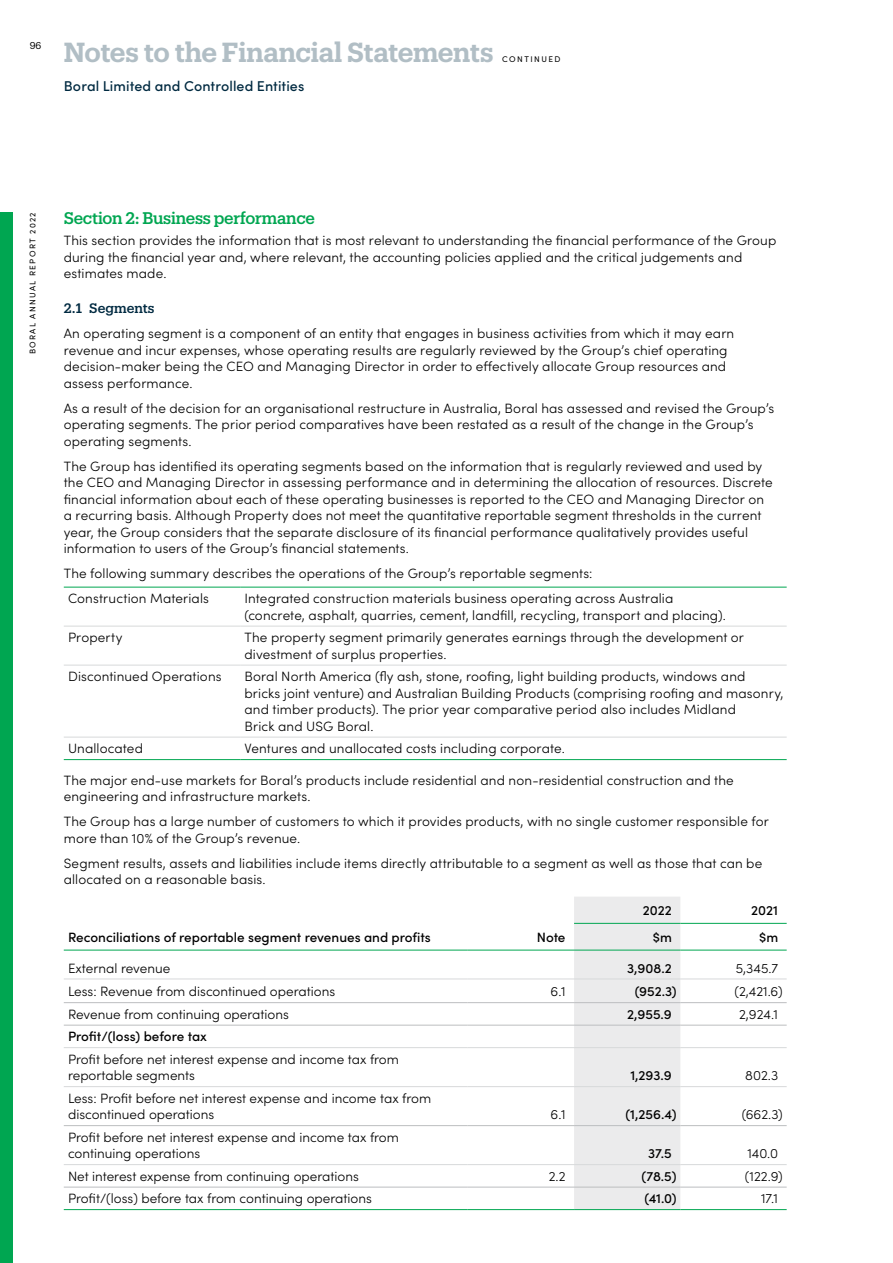
<style>
.page{position:relative;width:893px;height:1263px;background:#fff}
.page>*{position:absolute;margin:0;border:0;box-sizing:border-box;transform-origin:0 0}
.t1{font:600 27px "Produkt";letter-spacing:-.015em;color:#b1bec5}
.t2{font:500 16.5px "Produkt";letter-spacing:-.015em;color:#00a651}
.t3{font:500 14.25px "Sofia Pro";letter-spacing:.005em;color:#002a41}
.t4{font:300 13.5px/16.5px "Sofia Pro";letter-spacing:.01em;color:#000}
.t5{font:500 13.5px "Sofia Pro";color:#000}
.t6{font:500 13.5px "Produkt";color:#002a41}
.t7{font:9.75px "Produkt";color:#000}
.t8{font:8.25px "Sofia Pro";letter-spacing:.16em;color:#000}
.t9{font:8.25px "Sofia Pro";letter-spacing:.18em;color:#000}
</style>
<div class="page">
<hr style="left:64px;top:759px;width:176px;height:1px;background:#00a651">
<hr style="left:240px;top:759px;width:547px;height:1px;background:#00a651">
<hr style="left:64px;top:587px;width:176px;height:1px;background:#00a651">
<hr style="left:64px;top:626px;width:176px;height:1px;background:#d7d9da">
<hr style="left:240px;top:626px;width:547px;height:1px;background:#d7d9da">
<hr style="left:64px;top:665px;width:176px;height:1px;background:#d7d9da">
<hr style="left:64px;top:737px;width:176px;height:1px;background:#d7d9da">
<hr style="left:240px;top:587px;width:547px;height:1px;background:#00a651">
<hr style="left:240px;top:665px;width:547px;height:1px;background:#d7d9da">
<hr style="left:240px;top:737px;width:547px;height:1px;background:#d7d9da">
<div style="left:574px;top:897px;width:106px;height:312px;background:#ebebec"></div>
<hr style="left:64px;top:1164px;width:404px;height:1px;background:#d7d9da">
<hr style="left:64px;top:1125px;width:404px;height:1px;background:#bcbec0">
<hr style="left:64px;top:1086px;width:404px;height:1px;background:#d7d9da">
<hr style="left:64px;top:1047px;width:404px;height:1px;background:#d7d9da">
<hr style="left:64px;top:1025px;width:404px;height:1px;background:#bcbec0">
<hr style="left:64px;top:1002px;width:404px;height:1px;background:#bcbec0">
<hr style="left:64px;top:979px;width:404px;height:1px;background:#d7d9da">
<hr style="left:468px;top:1164px;width:106px;height:1px;background:#d7d9da">
<hr style="left:468px;top:1125px;width:106px;height:1px;background:#bcbec0">
<hr style="left:468px;top:1086px;width:106px;height:1px;background:#d7d9da">
<hr style="left:468px;top:1047px;width:106px;height:1px;background:#d7d9da">
<hr style="left:468px;top:1025px;width:106px;height:1px;background:#bcbec0">
<hr style="left:468px;top:1002px;width:106px;height:1px;background:#bcbec0">
<hr style="left:468px;top:979px;width:106px;height:1px;background:#d7d9da">
<hr style="left:574px;top:1164px;width:106px;height:1px;background:#d7d9da">
<hr style="left:574px;top:1125px;width:106px;height:1px;background:#bcbec0">
<hr style="left:574px;top:1086px;width:106px;height:1px;background:#d7d9da">
<hr style="left:574px;top:1047px;width:106px;height:1px;background:#d7d9da">
<hr style="left:574px;top:1025px;width:106px;height:1px;background:#bcbec0">
<hr style="left:574px;top:1002px;width:106px;height:1px;background:#bcbec0">
<hr style="left:574px;top:979px;width:106px;height:1px;background:#d7d9da">
<hr style="left:574px;top:950px;width:106px;height:1px;background:#00a651">
<hr style="left:574px;top:923px;width:106px;height:1px;background:#00a651">
<hr style="left:680px;top:1164px;width:107px;height:1px;background:#d7d9da">
<hr style="left:680px;top:1125px;width:107px;height:1px;background:#bcbec0">
<hr style="left:680px;top:1086px;width:107px;height:1px;background:#d7d9da">
<hr style="left:680px;top:1047px;width:107px;height:1px;background:#d7d9da">
<hr style="left:680px;top:1025px;width:107px;height:1px;background:#bcbec0">
<hr style="left:680px;top:1002px;width:107px;height:1px;background:#bcbec0">
<hr style="left:680px;top:979px;width:107px;height:1px;background:#d7d9da">
<hr style="left:680px;top:950px;width:107px;height:1px;background:#00a651">
<hr style="left:680px;top:923px;width:107px;height:1px;background:#00a651">
<hr style="left:468px;top:950px;width:106px;height:1px;background:#00a651">
<hr style="left:64px;top:950px;width:404px;height:1px;background:#00a651">
<hr style="left:64px;top:1209px;width:404px;height:1px;background:#00a651">
<hr style="left:468px;top:1209px;width:106px;height:1px;background:#00a651">
<hr style="left:680px;top:1209px;width:107px;height:1px;background:#00a651">
<hr style="left:64px;top:1187px;width:404px;height:1px;background:#bcbec0">
<hr style="left:468px;top:1187px;width:106px;height:1px;background:#bcbec0">
<hr style="left:574px;top:1187px;width:106px;height:1px;background:#bcbec0">
<hr style="left:680px;top:1187px;width:107px;height:1px;background:#bcbec0">
<hr style="left:574px;top:1209px;width:106px;height:1px;background:#00a651">
<div style="left:0;top:213px;width:13px;height:1050px;background:#00a651"></div>
<p class="t7" style="left:30px;top:39px;width:13px">96</p>
<h1 class="t1" style="left:64px;top:33px;width:431px">Notes to the Financial Statements</h1>
<p class="t3" style="left:64px;top:76px;width:242px">Boral Limited and Controlled Entities</p>
<p class="t9" style="left:502px;top:53px;width:60px">CONTINUED</p>
<p class="t8" style="left:27px;top:354px;width:143px;rotate:-90deg">BORAL ANNUAL REPORT 2022</p>
<p class="t2" style="left:64px;top:207px;width:253px">Section 2: Business performance</p>
<p class="t4" style="left:64px;top:231px;width:714px">This section provides the information that is most relevant to understanding the financial performance of the Group during the financial year and, where relevant, the accounting policies applied and the critical judgements and estimates made.</p>
<p class="t6" style="left:64px;top:299px;width:92px">2.1 Segments</p>
<p class="t4" style="left:64px;top:324px;width:672px">An operating segment is a component of an entity that engages in business activities from which it may earn revenue and incur expenses, whose operating results are regularly reviewed by the Group’s chief operating decision-maker being the CEO and Managing Director in order to effectively allocate Group resources and assess performance.</p>
<p class="t4" style="left:64px;top:399px;width:712px">As a result of the decision for an organisational restructure in Australia, Boral has assessed and revised the Group’s operating segments. The prior period comparatives have been restated as a result of the change in the Group’s operating segments.</p>
<p class="t4" style="left:64px;top:457px;width:710px">The Group has identified its operating segments based on the information that is regularly reviewed and used by the CEO and Managing Director in assessing performance and in determining the allocation of resources. Discrete financial information about each of these operating businesses is reported to the CEO and Managing Director on a recurring basis. Although Property does not meet the quantitative reportable segment thresholds in the current year, the Group considers that the separate disclosure of its financial performance qualitatively provides useful information to users of the Group’s financial statements.</p>
<p class="t4" style="left:68px;top:560px;width:526px;line-height:25px;text-indent:-4px">The following summary describes the operations of the Group’s reportable segments:<br>Construction Materials</p>
<p class="t4" style="left:244px;top:589px;width:483px">Integrated construction materials business operating across Australia (concrete, asphalt, quarries, cement, landfill, recycling, transport and placing).</p>
<p class="t4" style="left:68px;top:628px;width:56px">Property</p>
<p class="t4" style="left:244px;top:628px;width:501px">The property segment primarily generates earnings through the development or divestment of surplus properties.</p>
<p class="t4" style="left:68px;top:667px;width:155px">Discontinued Operations</p>
<p class="t4" style="left:244px;top:667px;width:540px">Boral North America (fly ash, stone, roofing, light building products, windows and bricks joint venture) and Australian Building Products (comprising roofing and masonry, and timber products). The prior year comparative period also includes Midland<br>Brick and USG Boral.</p>
<p class="t4" style="left:68px;top:739px;width:76px">Unallocated</p>
<p class="t4" style="left:244px;top:739px;width:322px">Ventures and unallocated costs including corporate.</p>
<p class="t4" style="left:64px;top:771px;width:672px">The major end-use markets for Boral’s products include residential and non-residential construction and the engineering and infrastructure markets.</p>
<p class="t4" style="left:64px;top:813px;width:706px">The Group has a large number of customers to which it provides products, with no single customer responsible for more than 10% of the Group’s revenue.</p>
<p class="t4" style="left:64px;top:854px;width:700px">Segment results, assets and liabilities include items directly attributable to a segment as well as those that can be allocated on a reasonable basis.</p>
<p class="t5" style="left:643px;top:900px;width:31px">2022</p>
<p class="t5" style="left:751px;top:900px;width:28px">2021</p>
<p class="t5" style="left:68px;top:927px;width:364px">Reconciliations of reportable segment revenues and profits</p>
<p class="t5" style="left:537px;top:927px;width:30px">Note</p>
<p class="t5" style="left:653px;top:927px;width:21px">$m</p>
<p class="t5" style="left:759px;top:927px;width:21px">$m</p>
<p class="t4" style="left:68px;top:959px;width:104px">External revenue</p>
<p class="t5" style="left:627px;top:958px;width:46px">3,908.2</p>
<p class="t4" style="left:736px;top:959px;width:44px">5,345.7</p>
<p class="t4" style="left:68px;top:982px;width:269px">Less: Revenue from discontinued operations</p>
<p class="t4" style="left:551px;top:982px;width:16px">6.1</p>
<p class="t5" style="left:635px;top:981px;width:43px">(952.3)</p>
<p class="t4" style="left:734px;top:982px;width:50px">(2,421.6)</p>
<p class="t4" style="left:68px;top:1005px;width:222px">Revenue from continuing operations</p>
<p class="t5" style="left:627px;top:1004px;width:46px">2,955.9</p>
<p class="t4" style="left:739px;top:1005px;width:41px">2,924.1</p>
<p class="t5" style="left:68px;top:1026px;width:140px">Profit/(loss) before tax</p>
<p class="t4" style="left:68px;top:1050px;width:332px">Profit before net interest expense and income tax from reportable segments</p>
<p class="t5" style="left:630px;top:1065px;width:43px">1,293.9</p>
<p class="t4" style="left:745px;top:1066px;width:34px">802.3</p>
<p class="t4" style="left:68px;top:1089px;width:365px">Less: Profit before net interest expense and income tax from discontinued operations</p>
<p class="t4" style="left:68px;top:1128px;width:332px">Profit before net interest expense and income tax from continuing operations</p>
<p class="t4" style="left:551px;top:1105px;width:16px">6.1</p>
<p class="t5" style="left:625px;top:1104px;width:53px">(1,256.4)</p>
<p class="t4" style="left:742px;top:1105px;width:42px">(662.3)</p>
<p class="t5" style="left:648px;top:1143px;width:25px">37.5</p>
<p class="t4" style="left:747px;top:1144px;width:32px">140.0</p>
<p class="t4" style="left:68px;top:1167px;width:292px">Net interest expense from continuing operations</p>
<p class="t4" style="left:549px;top:1167px;width:18px">2.2</p>
<p class="t5" style="left:642px;top:1166px;width:37px">(78.5)</p>
<p class="t4" style="left:745px;top:1167px;width:39px">(122.9)</p>
<p class="t4" style="left:68px;top:1189px;width:305px">Profit/(loss) before tax from continuing operations</p>
<p class="t5" style="left:644px;top:1188px;width:34px">(41.0)</p>
<p class="t4" style="left:761px;top:1189px;width:19px">17.1</p>
</div>
